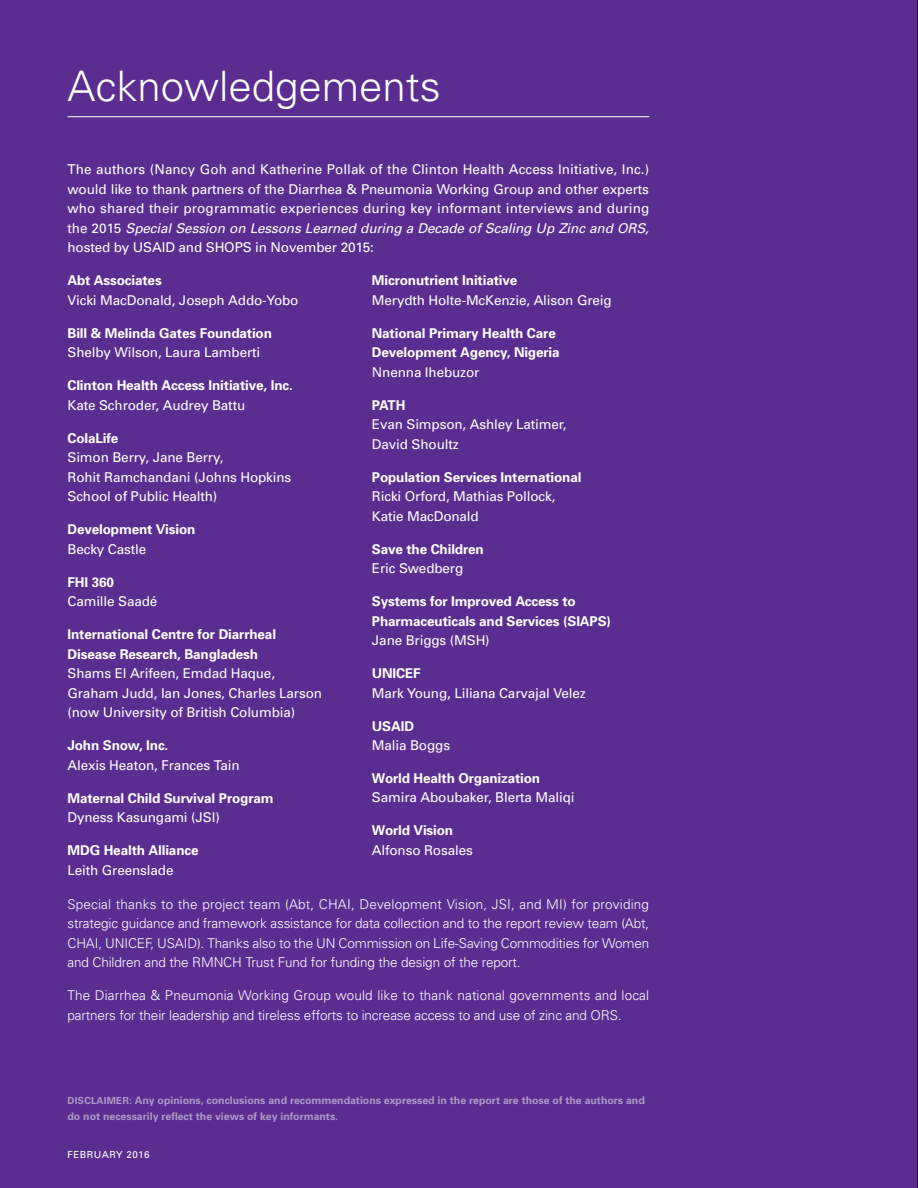
<style>
.page{position:relative;width:918px;height:1188px;background:#5c2d91}
.page>*{position:absolute;margin:0;border:0;box-sizing:border-box;transform-origin:0 0}
.t1{font:300 42px "Univers";color:#fff}
.t2{font:13.5px/19.5px "Univers";letter-spacing:-.01em;color:#fff}
.t3{font:300 13.5px/19.5px "Univers";letter-spacing:-.01em;color:#fff;text-align:justify}
.t4{font:700 13.5px/19.5px "Univers";letter-spacing:-.01em;color:#fff}
.t5{font:700 10.5px/16.5px "Univers";color:#ad99c9}
.t6{font:9.75px "Univers";letter-spacing:.05em;color:#fff}
.s1{font-style:italic}
.s2{font-size:9.75px}
</style>
<div class="page">
<hr style="left:68px;top:116px;width:581px;height:1px;background:#fff">
<hr style="left:917px;top:0;width:1px;height:1188px;background:#000">
<h1 class="t1" style="left:68px;top:61px;width:375px">Acknowledgements</h1>
<p class="t2" style="left:68px;top:160px;width:584px;text-align:justify">The authors (Nancy Goh and Katherine Pollak of the Clinton Health Access Initiative, Inc.) would like to thank partners of the Diarrhea &amp; Pneumonia Working Group and other experts who shared their programmatic experiences during key informant interviews and during the 2015 <span class="s1">Special Session on Lessons Learned during a Decade of Scaling Up Zinc and ORS, </span>hosted by USAID and SHOPS in November 2015:</p>
<p class="t4" style="left:68px;top:271px;width:96px">Abt Associates</p>
<p class="t2" style="left:68px;top:290px;width:233px">Vicki MacDonald, Joseph Addo-Yobo</p>
<p class="t4" style="left:68px;top:323px;width:206px">Bill &amp; Melinda Gates Foundation</p>
<p class="t2" style="left:68px;top:343px;width:194px">Shelby Wilson, Laura Lamberti</p>
<p class="t4" style="left:68px;top:376px;width:227px">Clinton Health Access Initiative, Inc.</p>
<p class="t2" style="left:68px;top:395px;width:179px">Kate Schroder, Audrey Battu</p>
<p class="t4" style="left:68px;top:428px;width:52px">ColaLife</p>
<p class="t2" style="left:68px;top:448px;width:225px">Simon Berry, Jane Berry,<br>Rohit Ramchandani (Johns Hopkins<br>School of Public Health)</p>
<p class="t4" style="left:68px;top:520px;width:129px">Development Vision</p>
<p class="t2" style="left:68px;top:539px;width:80px">Becky Castle</p>
<p class="t4" style="left:68px;top:572px;width:48px">FHI 360</p>
<p class="t2" style="left:68px;top:592px;width:91px">Camille Saadé</p>
<p class="t4" style="left:68px;top:625px;width:210px">International Centre for Diarrheal<br>Disease Research, Bangladesh</p>
<p class="t2" style="left:68px;top:664px;width:256px">Shams El Arifeen, Emdad Haque,<br>Graham Judd, Ian Jones, Charles Larson (now University of British Columbia)</p>
<p class="t4" style="left:68px;top:736px;width:102px">John Snow, Inc.</p>
<p class="t2" style="left:68px;top:755px;width:174px">Alexis Heaton, Frances Tain</p>
<p class="t4" style="left:68px;top:788px;width:208px">Maternal Child Survival Program</p>
<p class="t2" style="left:68px;top:808px;width:154px">Dyness Kasungami (JSI)</p>
<p class="t4" style="left:68px;top:841px;width:133px">MDG Health Alliance</p>
<p class="t2" style="left:68px;top:860px;width:108px">Leith Greenslade</p>
<p class="t4" style="left:372px;top:271px;width:147px">Micronutrient Initiative</p>
<p class="t2" style="left:372px;top:290px;width:241px">Merydth Holte-McKenzie, Alison Greig</p>
<p class="t4" style="left:372px;top:323px;width:189px">National Primary Health Care<br>Development Agency, Nigeria</p>
<p class="t2" style="left:372px;top:362px;width:109px">Nnenna Ihebuzor</p>
<p class="t4" style="left:372px;top:395px;width:35px">PATH</p>
<p class="t2" style="left:372px;top:415px;width:196px">Evan Simpson, Ashley Latimer,<br>David Shoultz</p>
<p class="t4" style="left:372px;top:467px;width:211px">Population Services International</p>
<p class="t2" style="left:372px;top:487px;width:185px">Ricki Orford, Mathias Pollock,<br>Katie MacDonald</p>
<p class="t4" style="left:372px;top:539px;width:113px">Save the Children</p>
<p class="t2" style="left:372px;top:559px;width:93px">Eric Swedberg</p>
<p class="t4" style="left:372px;top:592px;width:241px">Systems for Improved Access to<br>Pharmaceuticals and Services (SIAPS)</p>
<p class="t2" style="left:372px;top:631px;width:119px">Jane Briggs (MSH)</p>
<p class="t4" style="left:372px;top:663px;width:50px">UNICEF</p>
<p class="t2" style="left:372px;top:683px;width:215px">Mark Young, Liliana Carvajal Velez</p>
<p class="t4" style="left:372px;top:716px;width:44px">USAID</p>
<p class="t2" style="left:372px;top:736px;width:80px">Malia Boggs</p>
<p class="t4" style="left:372px;top:768px;width:170px">World Health Organization</p>
<p class="t2" style="left:372px;top:788px;width:204px">Samira Aboubaker, Blerta Maliqi</p>
<p class="t4" style="left:372px;top:821px;width:83px">World Vision</p>
<p class="t2" style="left:372px;top:841px;width:102px">Alfonso Rosales</p>
<p class="t3" style="left:68px;top:894px;width:583px">Special thanks to the project team (Abt, CHAI, Development Vision, JSI, and MI) for providing strategic guidance and framework assistance for data collection and to the report review team (Abt, CHAI, UNICEF, USAID). Thanks also to the UN Commission on Life-Saving Commodities for Women and Children and the RMNCH Trust Fund for funding the design of the report.</p>
<p class="t3" style="left:68px;top:986px;width:583px">The Diarrhea &amp; Pneumonia Working Group would like to thank national governments and local partners for their leadership and tireless efforts to increase access to and use of zinc and ORS.</p>
<p class="t5" style="left:68px;top:1092px;width:579px"><span class="s2">DISCLAIMER:</span> Any opinions, conclusions and recommendations expressed in the report are those of the authors and do not necessarily reflect the views of key informants.</p>
<p class="t6" style="left:68px;top:1149px;width:84px">FEBRUARY 2016</p>
</div>
